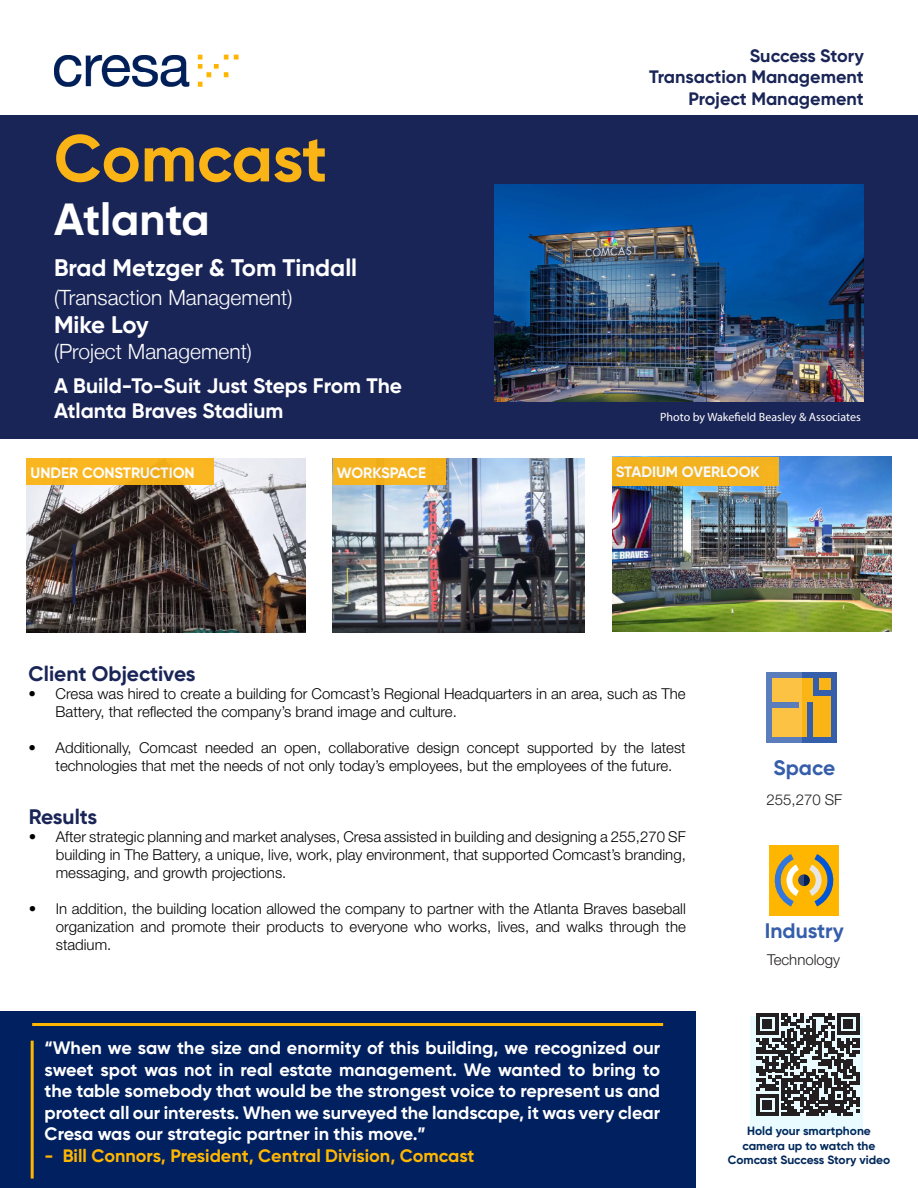
<style>
.page{position:relative;width:918px;height:1188px;background:#fff}
.page>*{position:absolute;margin:0;border:0;box-sizing:border-box;transform-origin:0 0}
.t1{font:700 66px "Gilroy";letter-spacing:-.005em;color:#fbb416}
.t2{font:700 45px "Gilroy";letter-spacing:-.005em;color:#fff}
.t3{font:700 24px "Gilroy";color:#fff}
.t4{font:700 21px/25.2px "Gilroy";color:#fff}
.t5{font:300 21px "Helvetica Neue LT";color:#fff}
.t6{font:700 21px "Gilroy";color:#1a2557}
.t7{font:700 21px "Gilroy";color:#355eab}
.t8{font:700 18px/21.6px "Gilroy";color:#fff;text-align:justify}
.t9{font:700 18px "Gilroy";color:#1a2557}
.t10{font:700 18px "Gilroy";color:#ffb600}
.t11{font:300 15px/18px "Helvetica Neue LT Std";color:#000}
.t12{font:700 15px "Gilroy";color:#fff}
.t13{font:300 15px "Helvetica Neue LT Std";color:#231f20}
.t14{font:700 12px/14.4px "Gilroy";color:#00285a;text-align:center}
.t15{font:12px "Myriad Pro";color:#fff}
</style>
<div class="page">
<div style="left:0;top:116px;width:918px;height:324px;background:#1a2557"></div>
<img style="left:495px;top:184px;width:369px;height:217px">
<img style="left:333px;top:458px;width:252px;height:175px">
<img style="left:54px;top:54px;width:184px;height:33px">
<div style="left:333px;top:458px;width:113px;height:27px;background:#f5b41f"></div>
<img style="left:27px;top:458px;width:279px;height:175px">
<div style="left:27px;top:458px;width:187px;height:27px;background:#fab721"></div>
<img style="left:612px;top:457px;width:279px;height:174px">
<div style="left:612px;top:457px;width:167px;height:28px;background:#f3b321"></div>
<hr style="left:73px;top:544px;width:3px;height:60px;background:#1d2655">
<div style="left:750px;top:1016px;width:112px;height:116px;background:#eafbff"></div>
<svg style="left:756px;top:1013px;width:103px;height:103px"></svg>
<div style="left:769px;top:845px;width:70px;height:70px;background:#ffb600"></div>
<svg style="left:774px;top:854px;width:60px;height:52px"></svg>
<div style="left:0;top:1012px;width:695px;height:176px;background:#00205f"></div>
<hr style="left:32px;top:1023px;width:631px;height:3px;background:#ffb600">
<hr style="left:31px;top:1041px;width:3px;height:138px;background:#ffb600">
<div style="left:767px;top:672px;width:70px;height:70px;background:#fbb416"></div>
<div style="left:767px;top:672px;width:70px;height:6px;background:#355eab"></div>
<div style="left:831px;top:672px;width:6px;height:70px;background:#355eab"></div>
<div style="left:767px;top:737px;width:70px;height:5px;background:#355eab"></div>
<div style="left:808px;top:702px;width:5px;height:40px;background:#355eab"></div>
<div style="left:814px;top:672px;width:5px;height:21px;background:#355eab"></div>
<div style="left:814px;top:690px;width:20px;height:5px;background:#355eab"></div>
<svg style="left:767px;top:672px;width:35px;height:70px;background:#c4aa6c"></svg>
<p class="t1" style="left:54px;top:117px;width:275px">Comcast</p>
<p class="t2" style="left:54px;top:192px;width:157px">Atlanta</p>
<p class="t3" style="left:54px;top:252px;width:305px">Brad Metzger &amp; Tom Tindall</p>
<p class="t5" style="left:54px;top:284px;width:240px">(Transaction Management)</p>
<p class="t3" style="left:54px;top:310px;width:96px">Mike Loy</p>
<p class="t5" style="left:54px;top:338px;width:200px">(Project Management)</p>
<p class="t4" style="left:54px;top:373px;width:350px">A Build-To-Suit Just Steps From The<br>Atlanta Braves Stadium</p>
<p class="t12" style="left:31px;top:463px;width:166px">UNDER CONSTRUCTION</p>
<p class="t12" style="left:337px;top:463px;width:91px">WORKSPACE</p>
<p class="t9" style="left:750px;top:44px;width:116px">Success Story</p>
<p class="t9" style="left:649px;top:66px;width:216px">Transaction Management</p>
<p class="t9" style="left:688px;top:87px;width:177px">Project Management</p>
<p class="t15" style="left:660px;top:409px;width:202px">Photo by Wakefield Beasley &amp; Associates</p>
<p class="t12" style="left:616px;top:462px;width:146px">STADIUM OVERLOOK</p>
<p class="t6" style="left:29px;top:661px;width:168px">Client Objectives</p>
<p class="t11" style="left:56px;top:685px;width:632px;text-indent:-27px">• Cresa was hired to create a building for Comcast’s Regional Headquarters in an area, such as The<br>Battery, that reflected the company’s brand image and culture.</p>
<p class="t11" style="left:56px;top:739px;width:632px;text-indent:-27px">• Additionally, Comcast needed an open, collaborative design concept supported by the latest technologies that met the needs of not only today’s employees, but the employees of the future.</p>
<p class="t6" style="left:29px;top:803px;width:70px">Results</p>
<p class="t11" style="left:56px;top:827px;width:632px;text-align:justify;text-indent:-27px">• After strategic planning and market analyses, Cresa assisted in building and designing a 255,270 SF building in The Battery, a unique, live, work, play environment, that supported Comcast’s branding, messaging, and growth projections.</p>
<p class="t11" style="left:56px;top:899px;width:632px;text-align:justify;text-indent:-27px">• In addition, the building location allowed the company to partner with the Atlanta Braves baseball organization and promote their products to everyone who works, lives, and walks through the stadium.</p>
<p class="t8" style="left:45px;top:1037px;width:617px">“When we saw the size and enormity of this building, we recognized our sweet spot was not in real estate management. We wanted to bring to the table somebody that would be the strongest voice to represent us and protect all our interests. When we surveyed the landscape, it was very clear Cresa was our strategic partner in this move.”</p>
<p class="t10" style="left:45px;top:1145px;width:431px">- Bill Connors, President, Central Division, Comcast</p>
<p class="t7" style="left:774px;top:755px;width:63px">Space</p>
<p class="t13" style="left:767px;top:790px;width:77px">255,270 SF</p>
<p class="t7" style="left:765px;top:918px;width:81px">Industry</p>
<p class="t13" style="left:767px;top:950px;width:75px">Technology</p>
<p class="t14" style="left:728px;top:1124px;width:164px">Hold your smartphone camera up to watch the<br>Comcast Success Story video</p>
</div>
